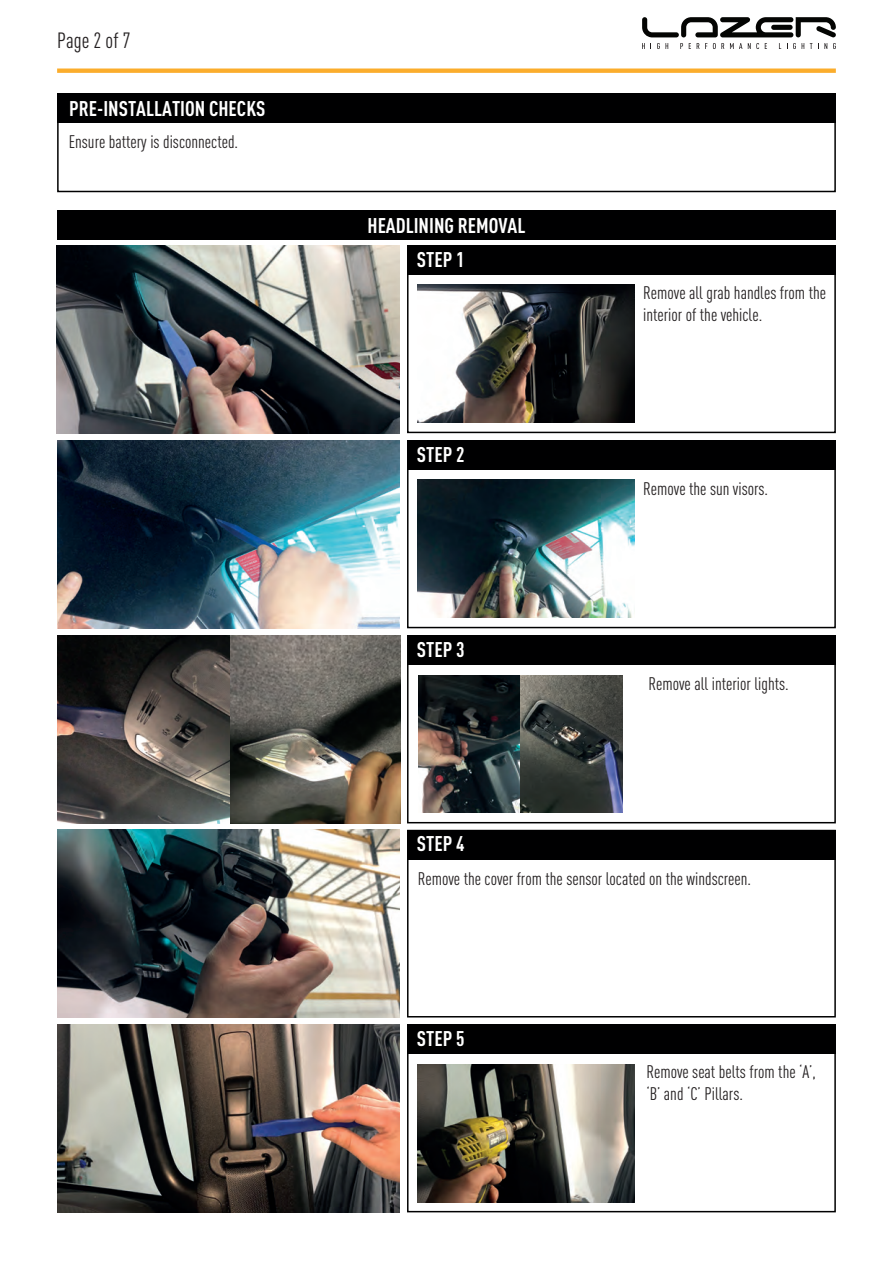
<style>
.page{position:relative;width:893px;height:1263px;background:#fff}
.page>*{position:absolute;margin:0;border:0;box-sizing:border-box;transform-origin:0 0}
.t1{font:condensed 21.75px "DINOT";color:#231f20}
.t2{font:700 condensed 21px "DINOT";color:#fff}
.t3{font:condensed 18px/21.6px "DINOT";color:#231f20}
</style>
<div class="page">
<div style="left:407px;top:830px;width:429px;height:187px;border:2px solid #000001"></div>
<div style="left:407px;top:1025px;width:429px;height:187px;border:2px solid #000001"></div>
<svg style="left:642px;top:17px;width:194px;height:20px"></svg>
<svg style="left:642px;top:43px;width:3px;height:6px"></svg>
<svg style="left:657px;top:43px;width:11px;height:6px"></svg>
<svg style="left:680px;top:43px;width:3px;height:6px"></svg>
<svg style="left:697px;top:43px;width:2px;height:6px"></svg>
<svg style="left:713px;top:43px;width:11px;height:6px"></svg>
<svg style="left:730px;top:43px;width:12px;height:6px"></svg>
<svg style="left:748px;top:43px;width:11px;height:6px"></svg>
<svg style="left:787px;top:43px;width:9px;height:6px"></svg>
<svg style="left:802px;top:43px;width:2px;height:6px"></svg>
<svg style="left:810px;top:43px;width:2px;height:6px"></svg>
<svg style="left:818px;top:43px;width:9px;height:6px"></svg>
<svg style="left:833px;top:43px;width:3px;height:6px"></svg>
<div style="left:57px;top:68px;width:779px;height:5px;background:#fbad2c"></div>
<img style="left:57px;top:830px;width:342px;height:187px">
<img style="left:57px;top:636px;width:343px;height:187px">
<img style="left:57px;top:1025px;width:342px;height:187px">
<div style="left:57px;top:94px;width:779px;height:29px;background:#000001"></div>
<div style="left:407px;top:245px;width:429px;height:30px;background:#000001"></div>
<div style="left:407px;top:441px;width:429px;height:29px;background:#000001"></div>
<div style="left:407px;top:636px;width:429px;height:29px;background:#000001"></div>
<div style="left:407px;top:830px;width:429px;height:29px;background:#000001"></div>
<div style="left:407px;top:1025px;width:429px;height:29px;background:#000001"></div>
<div style="left:57px;top:94px;width:779px;height:98px;border:2px solid #000001"></div>
<div style="left:407px;top:245px;width:429px;height:188px;border:2px solid #000001"></div>
<div style="left:407px;top:441px;width:429px;height:187px;border:2px solid #000001"></div>
<div style="left:407px;top:636px;width:429px;height:187px;border:2px solid #000001"></div>
<img style="left:418px;top:285px;width:217px;height:137px">
<img style="left:418px;top:479px;width:217px;height:138px">
<img style="left:419px;top:675px;width:204px;height:138px">
<img style="left:418px;top:1065px;width:217px;height:137px">
<img style="left:57px;top:441px;width:342px;height:187px">
<div style="left:57px;top:210px;width:779px;height:30px;background:#000001"></div>
<img style="left:56px;top:246px;width:344px;height:188px">
<p class="t1" style="left:57px;top:27px;width:75px">Page 2 of 7</p>
<p class="t2" style="left:69px;top:96px;width:198px">PRE-INSTALLATION CHECKS</p>
<p class="t3" style="left:69px;top:131px;width:171px">Ensure battery is disconnected.</p>
<p class="t2" style="left:367px;top:213px;width:159px">HEADLINING REMOVAL</p>
<p class="t2" style="left:417px;top:247px;width:49px">STEP 1</p>
<p class="t2" style="left:417px;top:442px;width:49px">STEP 2</p>
<p class="t2" style="left:417px;top:637px;width:49px">STEP 3</p>
<p class="t2" style="left:417px;top:831px;width:49px">STEP 4</p>
<p class="t3" style="left:643px;top:282px;width:184px">Remove all grab handles from the interior of the vehicle.</p>
<p class="t3" style="left:643px;top:478px;width:126px">Remove the sun visors.</p>
<p class="t3" style="left:648px;top:673px;width:142px">Remove all interior lights.</p>
<p class="t3" style="left:418px;top:867px;width:335px">Remove the cover from the sensor located on the windscreen.</p>
<p class="t2" style="left:417px;top:1026px;width:49px">STEP 5</p>
<p class="t3" style="left:646px;top:1061px;width:171px">Remove seat belts from the ‘A’, ‘B’ and ‘C’ Pillars.</p>
</div>
